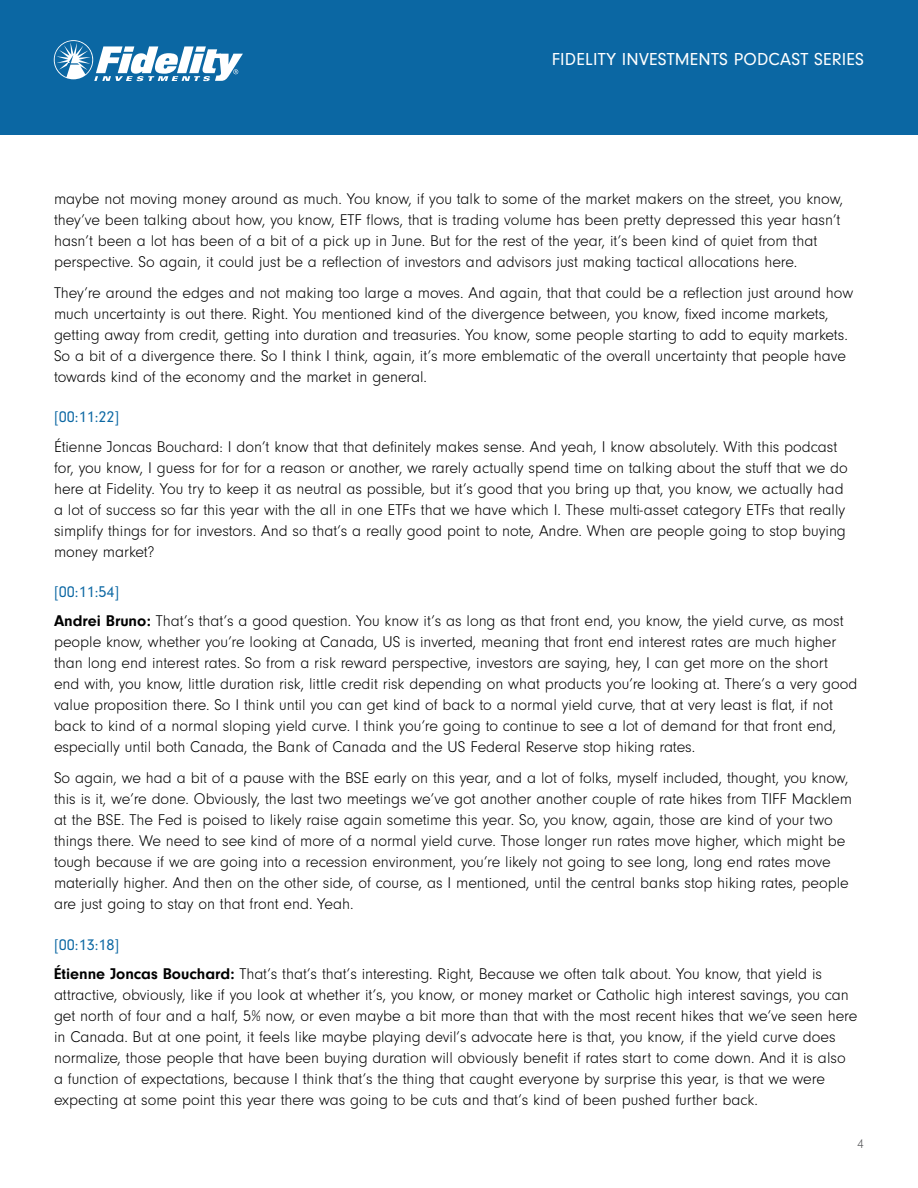
<style>
.page{position:relative;width:918px;height:1188px;background:#fff}
.page>*{position:absolute;margin:0;border:0;box-sizing:border-box;transform-origin:0 0}
.t1{font:18px "Neuzeit Gro";letter-spacing:.01em;color:#fff}
.t2{font:300 16.2px/21px "Neuzeit Gro";color:#000}
.t3{font:16.2px "Neuzeit Gro";color:#0b67a3}
.t4{font:300 13.5px "Neuzeit Gro";color:#58595b}
.s1{font-weight:400;color:#0b67a3}
.s2{font-weight:700}
</style>
<div class="page">
<div style="left:0;top:0;width:918px;height:135px;background:#0b67a3"></div>
<svg style="left:54px;top:40px;width:189px;height:41px"></svg>
<p class="t1" style="left:552px;top:49px;width:314px">FIDELITY INVESTMENTS PODCAST SERIES</p>
<p class="t2" style="left:54px;top:189px;width:791px">maybe not moving money around as much. You know, if you talk to some of the market makers on the street, you know, they’ve been talking about how, you know, ETF flows, that is trading volume has been pretty depressed this year hasn’t hasn’t been a lot has been of a bit of a pick up in June. But for the rest of the year, it’s been kind of quiet from that perspective. So again, it could just be a reflection of investors and advisors just making tactical allocations here.</p>
<p class="t2" style="left:54px;top:282px;width:801px">They’re around the edges and not making too large a moves. And again, that that could be a reflection just around how much uncertainty is out there. Right. You mentioned kind of the divergence between, you know, fixed income markets, getting away from credit, getting into duration and treasuries. You know, some people starting to add to equity markets.<br>So a bit of a divergence there. So I think I think, again, it’s more emblematic of the overall uncertainty that people have towards kind of the economy and the market in general.</p>
<p class="t3" style="left:54px;top:408px;width:67px">[00:11:22]</p>
<p class="t2" style="left:54px;top:436px;width:795px">Étienne Joncas Bouchard: I don’t know that that definitely makes sense. And yeah, I know absolutely. With this podcast for, you know, I guess for for for a reason or another, we rarely actually spend time on talking about the stuff that we do here at Fidelity. You try to keep it as neutral as possible, but it’s good that you bring up that, you know, we actually had a lot of success so far this year with the all in one ETFs that we have which I. These multi-asset category ETFs that really simplify things for for investors. And so that’s a really good point to note, Andre. When are people going to stop buying money market?</p>
<p class="t2" style="left:54px;top:578px;width:791px;line-height:29.2px"><span class="s1">[00:11:54]<br></span><span class="s2">Andrei Bruno:</span> That’s that’s a good question. You know it’s as long as that front end, you know, the yield curve, as most</p>
<p class="t2" style="left:54px;top:632px;width:805px">people know, whether you’re looking at Canada, US is inverted, meaning that front end interest rates are much higher than long end interest rates. So from a risk reward perspective, investors are saying, hey, I can get more on the short end with, you know, little duration risk, little credit risk depending on what products you’re looking at. There’s a very good value proposition there. So I think until you can get kind of back to a normal yield curve, that at very least is flat, if not back to kind of a normal sloping yield curve. I think you’re going to continue to see a lot of demand for that front end, especially until both Canada, the Bank of Canada and the US Federal Reserve stop hiking rates.</p>
<p class="t2" style="left:54px;top:768px;width:800px">So again, we had a bit of a pause with the BSE early on this year, and a lot of folks, myself included, thought, you know, this is it, we’re done. Obviously, the last two meetings we’ve got another another couple of rate hikes from TIFF Macklem at the BSE. The Fed is poised to likely raise again sometime this year. So, you know, again, those are kind of your two things there. We need to see kind of more of a normal yield curve. Those longer run rates move higher, which might be tough because if we are going into a recession environment, you’re likely not going to see long, long end rates move materially higher. And then on the other side, of course, as I mentioned, until the central banks stop hiking rates, people are just going to stay on that front end. Yeah.</p>
<p class="t2" style="left:54px;top:930px;width:770px;line-height:29.2px"><span class="s1">[00:13:18]<br></span><span class="s2">Étienne Joncas Bouchard:</span> That’s that’s that’s interesting. Right, Because we often talk about. You know, that yield is</p>
<p class="t2" style="left:54px;top:984px;width:805px">attractive, obviously, like if you look at whether it’s, you know, or money market or Catholic high interest savings, you can get north of four and a half, 5% now, or even maybe a bit more than that with the most recent hikes that we’ve seen here in Canada. But at one point, it feels like maybe playing devil’s advocate here is that, you know, if the yield curve does normalize, those people that have been buying duration will obviously benefit if rates start to come down. And it is also a function of expectations, because I think that’s the thing that caught everyone by surprise this year, is that we were expecting at some point this year there was going to be cuts and that’s kind of been pushed further back.</p>
<p class="t4" style="left:857px;top:1137px;width:8px">4</p>
</div>
